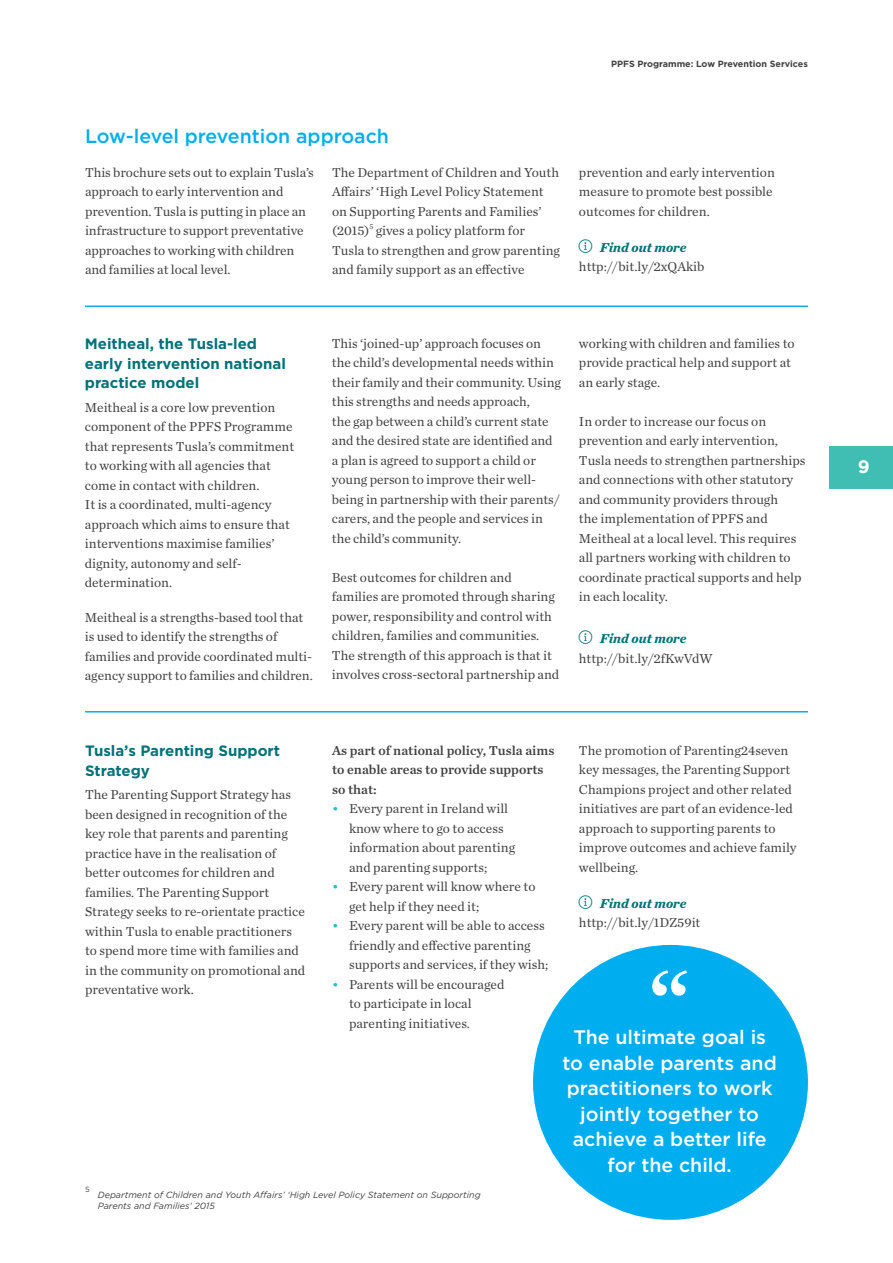
<style>
.page{position:relative;width:893px;height:1263px;background:#fff}
.page>*{position:absolute;margin:0;border:0;box-sizing:border-box;transform-origin:0 0}
.t1{font:700 90px "Sabon";color:#fff}
.t2{font:500 19.5px/25.5px "Gotham";color:#fff;text-align:center}
.t3{font:500 19.5px "Gotham";color:#00aeef}
.t4{font:700 18px "Gotham";color:#fff}
.t5{font:700 15px/19.5px "Gotham";color:#007278}
.t6{font:13.5px/19.5px "Chronicle Text G1";color:#414042}
.t7{font:13.5px/19.5px "Chronicle Text G1 Semi";color:#414042}
.t8{font:italic 700 13.5px "Chronicle Text G1";color:#007278}
.t9{font:italic 9px/10.8px "Gotham";color:#414042}
.t10{font:700 9px "Gotham";color:#414042}
.t11{font:7.5px "Gotham";color:#414042}
.s1{color:#20bec6}
</style>
<div class="page">
<div style="left:829px;top:446px;width:64px;height:43px;background:#40beb4"></div>
<div style="left:533px;top:945px;width:275px;height:275px;background:#00aeef;border-radius:50%"></div>
<hr style="left:85px;top:711px;width:723px;height:1px;background:#00aeef">
<hr style="left:85px;top:306px;width:723px;height:1px;background:#00aeef">
<h2 class="t3" style="left:85px;top:124px;width:305px">Low-level prevention approach</h2>
<p class="t10" style="left:611px;top:58px;width:198px">PPFS Programme: Low Prevention Services</p>
<p class="t6" style="left:85px;top:162px;width:230px">This brochure sets out to explain Tusla’s approach to early intervention and prevention. Tusla is putting in place an infrastructure to support preventative approaches to working with children and families at local level.</p>
<p class="t6" style="left:332px;top:162px;width:229px">The Department of Children and Youth Affairs’ ‘High Level Policy Statement on Supporting Parents and Families’ (2015)<sup>5</sup> gives a policy platform for Tusla to strengthen and grow parenting and family support as an effective</p>
<p class="t6" style="left:579px;top:162px;width:197px">prevention and early intervention measure to promote best possible outcomes for children.</p>
<p class="t8" style="left:600px;top:236px;width:88px">Find out more</p>
<p class="t6" style="left:579px;top:256px;width:127px">http://bit.ly/2xQAkib</p>
<p class="t5" style="left:85px;top:334px;width:202px">Meitheal, the Tusla-led early intervention national practice model</p>
<p class="t6" style="left:85px;top:397px;width:211px">Meitheal is a core low prevention component of the PPFS Programme that represents Tusla’s commitment to working with all agencies that come in contact with children.<br>It is a coordinated, multi-agency approach which aims to ensure that interventions maximise families’ dignity, autonomy and self&shy;determination.</p>
<p class="t6" style="left:85px;top:607px;width:229px">Meitheal is a strengths-based tool that is used to identify the strengths of families and provide coordinated multi&shy;agency support to families and children.</p>
<p class="t6" style="left:332px;top:333px;width:230px">This ‘joined-up’ approach focuses on the child’s developmental needs within their family and their community. Using this strengths and needs approach,<br>the gap between a child’s current state and the desired state are identified and a plan is agreed to support a child or young person to improve their well&shy;being in partnership with their parents/ carers, and the people and services in the child’s community.</p>
<p class="t6" style="left:332px;top:567px;width:229px">Best outcomes for children and families are promoted through sharing power, responsibility and control with children, families and communities.<br>The strength of this approach is that it involves cross-sectoral partnership and</p>
<p class="t6" style="left:579px;top:333px;width:217px">working with children and families to provide practical help and support at an early stage.</p>
<p class="t6" style="left:579px;top:411px;width:228px">In order to increase our focus on prevention and early intervention, Tusla needs to strengthen partnerships and connections with other statutory and community providers through<br>the implementation of PPFS and Meitheal at a local level. This requires all partners working with children to coordinate practical supports and help in each locality.</p>
<p class="t8" style="left:600px;top:628px;width:88px">Find out more</p>
<p class="t6" style="left:579px;top:647px;width:135px">http://bit.ly/2fKwVdW</p>
<p class="t5" style="left:85px;top:741px;width:197px">Tusla’s Parenting Support<br>Strategy</p>
<p class="t6" style="left:85px;top:784px;width:222px">The Parenting Support Strategy has been designed in recognition of the key role that parents and parenting practice have in the realisation of better outcomes for children and families. The Parenting Support Strategy seeks to re-orientate practice within Tusla to enable practitioners to spend more time with families and in the community on promotional and preventative work.</p>
<p class="t7" style="left:332px;top:740px;width:224px">As part of national policy, Tusla aims to enable areas to provide supports so that:</p>
<p class="t6" style="left:349px;top:798px;width:168px;text-indent:-17px"><span class="s1">•</span> Every parent in Ireland will know where to go to access information about parenting and parenting supports;</p>
<p class="t6" style="left:349px;top:876px;width:188px;text-indent:-17px"><span class="s1">•</span> Every parent will know where to get help if they need it;</p>
<p class="t6" style="left:349px;top:915px;width:201px;text-indent:-17px"><span class="s1">•</span> Every parent will be able to access friendly and effective parenting supports and services, if they wish;</p>
<p class="t6" style="left:349px;top:974px;width:157px;text-indent:-17px"><span class="s1">•</span> Parents will be encouraged to participate in local parenting initiatives.</p>
<p class="t6" style="left:579px;top:740px;width:219px">The promotion of Parenting24seven key messages, the Parenting Support Champions project and other related initiatives are part of an evidence-led approach to supporting parents to improve outcomes and achieve family wellbeing.</p>
<p class="t8" style="left:600px;top:892px;width:88px">Find out more</p>
<p class="t6" style="left:579px;top:912px;width:123px">http://bit.ly/1DZ59it</p>
<h1 class="t1" style="left:645px;top:946px;width:52px">“</h1>
<h2 class="t2" style="left:573px;top:1024px;width:194px">The ultimate goal is</h2>
<h2 class="t2" style="left:563px;top:1050px;width:216px">to enable parents and practitioners to work jointly together to achieve a better life for the child.</h2>
<p class="t11" style="left:85px;top:1184px;width:6px">5</p>
<p class="t9" style="left:98px;top:1189px;width:384px">Department of Children and Youth Affairs’ ‘High Level Policy Statement on Supporting<br>Parents and Families’ 2015</p>
<h3 class="t4" style="left:858px;top:455px;width:13px">9</h3>
</div>
